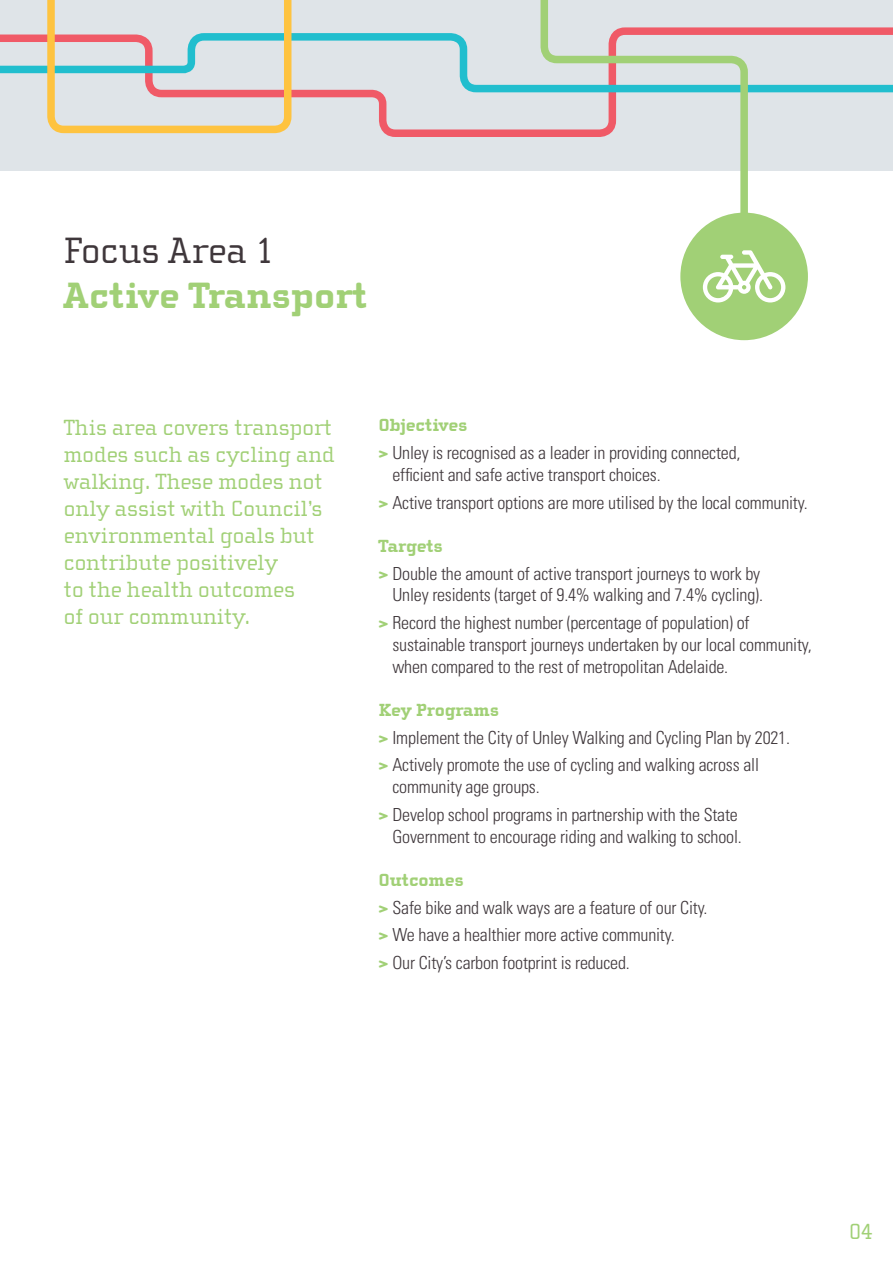
<style>
.page{position:relative;width:893px;height:1263px;background:#fff}
.page>*{position:absolute;margin:0;border:0;box-sizing:border-box;transform-origin:0 0}
.t1{font:800 37.5px "Cholla Slab OT";color:#a1d076}
.t2{font:37.5px "Cholla Slab OT";color:#3f373b}
.t3{font:22.5px/27px "Cholla Slab OT";color:#a1d076}
.t4{font:300 condensed 18px/21.6px "Univers";letter-spacing:-.01em;color:#3f373b}
.t5{font:800 18px "Cholla Slab OT";letter-spacing:-.01em;color:#a1d076}
.s1{font-family:"Cholla Slab OT";font-weight:800;font-stretch:normal;color:#a1d076}
</style>
<div class="page">
<div style="left:0;top:0;width:893px;height:170px;background:#dfe4e8"></div>
<svg style="left:295px;top:27px;width:598px;height:110px"></svg>
<svg style="left:0;top:29px;width:893px;height:67px"></svg>
<svg style="left:44px;top:0;width:251px;height:134px"></svg>
<svg style="left:537px;top:0;width:215px;height:234px"></svg>
<div style="left:680px;top:213px;width:128px;height:127px;background:#a1d076;border-radius:50%"></div>
<svg style="left:703px;top:250px;width:82px;height:52px"></svg>
<h1 class="t2" style="left:64px;top:230px;width:212px">Focus Area 1</h1>
<h1 class="t1" style="left:64px;top:275px;width:305px">Active Transport</h1>
<p class="t3" style="left:64px;top:415px;width:272px">This area covers transport modes such as cycling and walking. These modes not only assist with Council’s environmental goals but contribute positively<br>to the health outcomes<br>of our community.</p>
<p class="t5" style="left:378px;top:416px;width:91px">Objectives</p>
<p class="t4" style="left:392px;top:442px;width:350px;text-indent:-14px"><span class="s1">&gt;</span> Unley is recognised as a leader in providing connected, efficient and safe active transport choices.</p>
<p class="t4" style="left:378px;top:492px;width:431px"><span class="s1">&gt;</span> Active transport options are more utilised by the local community.</p>
<p class="t5" style="left:378px;top:536px;width:66px">Targets</p>
<p class="t4" style="left:378px;top:562px;width:386px;text-align:right"><span class="s1">&gt;</span> Double the amount of active transport journeys to work by<br>Unley residents (target of 9.4% walking and 7.4% cycling).</p>
<p class="t4" style="left:392px;top:612px;width:421px;text-indent:-14px"><span class="s1">&gt;</span> Record the highest number (percentage of population) of sustainable transport journeys undertaken by our local community, when compared to the rest of metropolitan Adelaide.</p>
<p class="t5" style="left:378px;top:700px;width:122px">Key Programs</p>
<p class="t4" style="left:378px;top:723px;width:413px;line-height:27.9px"><span class="s1">&gt;</span> Implement the City of Unley Walking and Cycling Plan by 2021. <span class="s1">&gt;</span> Actively promote the use of cycling and walking across all</p>
<p class="t4" style="left:378px;top:772px;width:361px;line-height:27.9px;text-indent:14px">community age groups.<br><span class="s1">&gt;</span> Develop school programs in partnership with the State</p>
<p class="t4" style="left:392px;top:825px;width:351px">Government to encourage riding and walking to school.</p>
<p class="t5" style="left:378px;top:870px;width:87px">Outcomes</p>
<p class="t4" style="left:378px;top:893px;width:331px;line-height:27.9px"><span class="s1">&gt;</span> Safe bike and walk ways are a feature of our City. <span class="s1">&gt;</span> We have a healthier more active community.<br><span class="s1">&gt;</span> Our City’s carbon footprint is reduced.</p>
<p class="t3" style="left:850px;top:1218px;width:24px">04</p>
</div>
